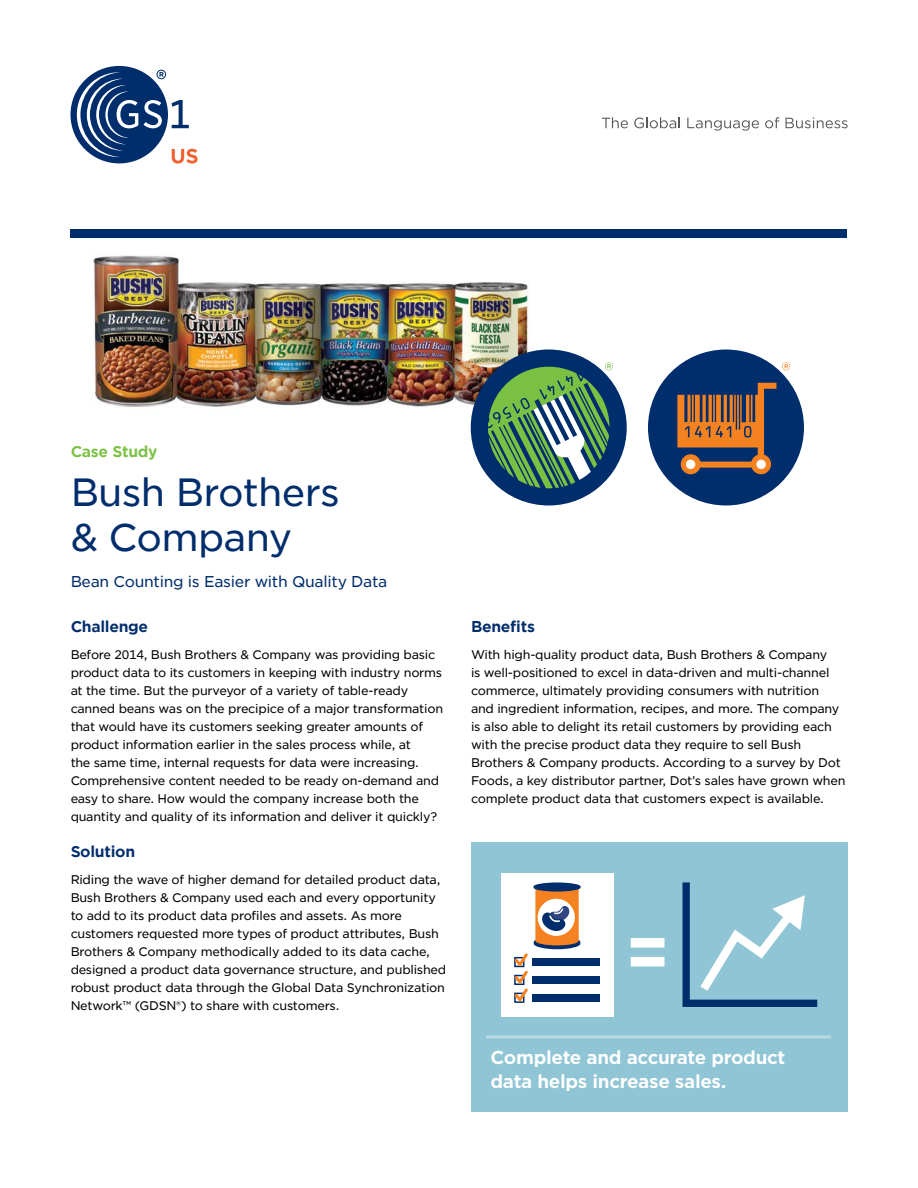
<style>
.page{position:relative;width:918px;height:1188px;background:#fff}
.page>*{position:absolute;margin:0;border:0;box-sizing:border-box;transform-origin:0 0}
.t1{font:37.5px/45px "Gotham Office";letter-spacing:-.02em;color:#002d6c}
.t2{font:700 18px/24px "Gotham Office";letter-spacing:-.02em;color:#fff}
.t3{font:15px "Gotham Office";letter-spacing:-.02em;color:#002d6c}
.t4{font:700 15px "Gotham Office";letter-spacing:-.02em;color:#002d6c}
.t5{font:700 15px "Gotham Office";letter-spacing:-.02em;color:#7ac143}
.t6{font:12px/18px "Gotham Office";letter-spacing:-.02em;color:#000}
</style>
<div class="page">
<svg style="left:602px;top:117px;width:26px;height:11px"></svg>
<svg style="left:634px;top:117px;width:46px;height:11px"></svg>
<svg style="left:687px;top:118px;width:72px;height:13px"></svg>
<svg style="left:765px;top:117px;width:14px;height:11px"></svg>
<svg style="left:786px;top:117px;width:62px;height:11px"></svg>
<div style="left:71px;top:66px;width:97px;height:97px;background:#002d6c;border-radius:50%"></div>
<svg style="left:144px;top:100px;width:18px;height:28px"></svg>
<svg style="left:172px;top:100px;width:17px;height:28px"></svg>
<svg style="left:157px;top:70px;width:9px;height:9px"></svg>
<svg style="left:77px;top:72px;width:61px;height:85px"></svg>
<svg style="left:172px;top:149px;width:26px;height:15px"></svg>
<img style="left:93px;top:255px;width:458px;height:173px">
<div style="left:70px;top:230px;width:778px;height:8px;background:#002d6c"></div>
<div style="left:648px;top:350px;width:156px;height:155px;background:#002d6c;border-radius:50%"></div>
<svg style="left:677px;top:383px;width:99px;height:91px"></svg>
<div style="left:756px;top:460px;width:10px;height:9px;background:#fff;border-radius:50%"></div>
<div style="left:686px;top:460px;width:9px;height:9px;background:#fff;border-radius:50%"></div>
<svg style="left:782px;top:362px;width:8px;height:8px"></svg>
<div style="left:471px;top:350px;width:156px;height:155px;background:#002d6c;border-radius:50%"></div>
<svg style="left:488px;top:362px;width:125px;height:126px"></svg>
<div style="left:471px;top:842px;width:377px;height:270px;background:#8fc5d4"></div>
<hr style="left:486px;top:1035px;width:345px;height:3px;background:#bad9e2">
<svg style="left:631px;top:938px;width:33px;height:28px"></svg>
<div style="left:501px;top:873px;width:113px;height:144px;background:#fff"></div>
<div style="left:532px;top:959px;width:67px;height:7px;background:#002d6c"></div>
<div style="left:532px;top:976px;width:67px;height:8px;background:#002d6c"></div>
<div style="left:532px;top:994px;width:67px;height:7px;background:#002d6c"></div>
<svg style="left:514px;top:953px;width:14px;height:50px"></svg>
<svg style="left:534px;top:882px;width:47px;height:67px"></svg>
<svg style="left:682px;top:882px;width:135px;height:125px"></svg>
<p class="t5" style="left:70px;top:441px;width:89px">Case Study</p>
<h1 class="t1" style="left:70px;top:469px;width:271px">Bush Brothers &amp; Company</h1>
<p class="t3" style="left:70px;top:572px;width:318px">Bean Counting is Easier with Quality Data</p>
<p class="t4" style="left:70px;top:617px;width:79px">Challenge</p>
<p class="t6" style="left:70px;top:646px;width:374px">Before 2014, Bush Brothers &amp; Company was providing basic product data to its customers in keeping with industry norms at the time. But the purveyor of a variety of table-ready canned beans was on the precipice of a major transformation that would have its customers seeking greater amounts of product information earlier in the sales process while, at<br>the same time, internal requests for data were increasing.<br>Comprehensive content needed to be ready on-demand and easy to share. How would the company increase both the quantity and quality of its information and deliver it quickly?</p>
<p class="t4" style="left:70px;top:842px;width:66px">Solution</p>
<p class="t6" style="left:70px;top:871px;width:377px">Riding the wave of higher demand for detailed product data, Bush Brothers &amp; Company used each and every opportunity to add to its product data profiles and assets. As more customers requested more types of product attributes, Bush Brothers &amp; Company methodically added to its data cache, designed a product data governance structure, and published robust product data through the Global Data Synchronization Network™ (GDSN®) to share with customers.</p>
<p class="t4" style="left:471px;top:617px;width:65px">Benefits</p>
<p class="t6" style="left:471px;top:646px;width:376px">With high-quality product data, Bush Brothers &amp; Company<br>is well-positioned to excel in data-driven and multi-channel commerce, ultimately providing consumers with nutrition<br>and ingredient information, recipes, and more. The company is also able to delight its retail customers by providing each with the precise product data they require to sell Bush Brothers &amp; Company products. According to a survey by Dot Foods, a key distributor partner, Dot’s sales have grown when complete product data that customers expect is available.</p>
<p class="t2" style="left:490px;top:1045px;width:297px">Complete and accurate product data helps increase sales.</p>
</div>
